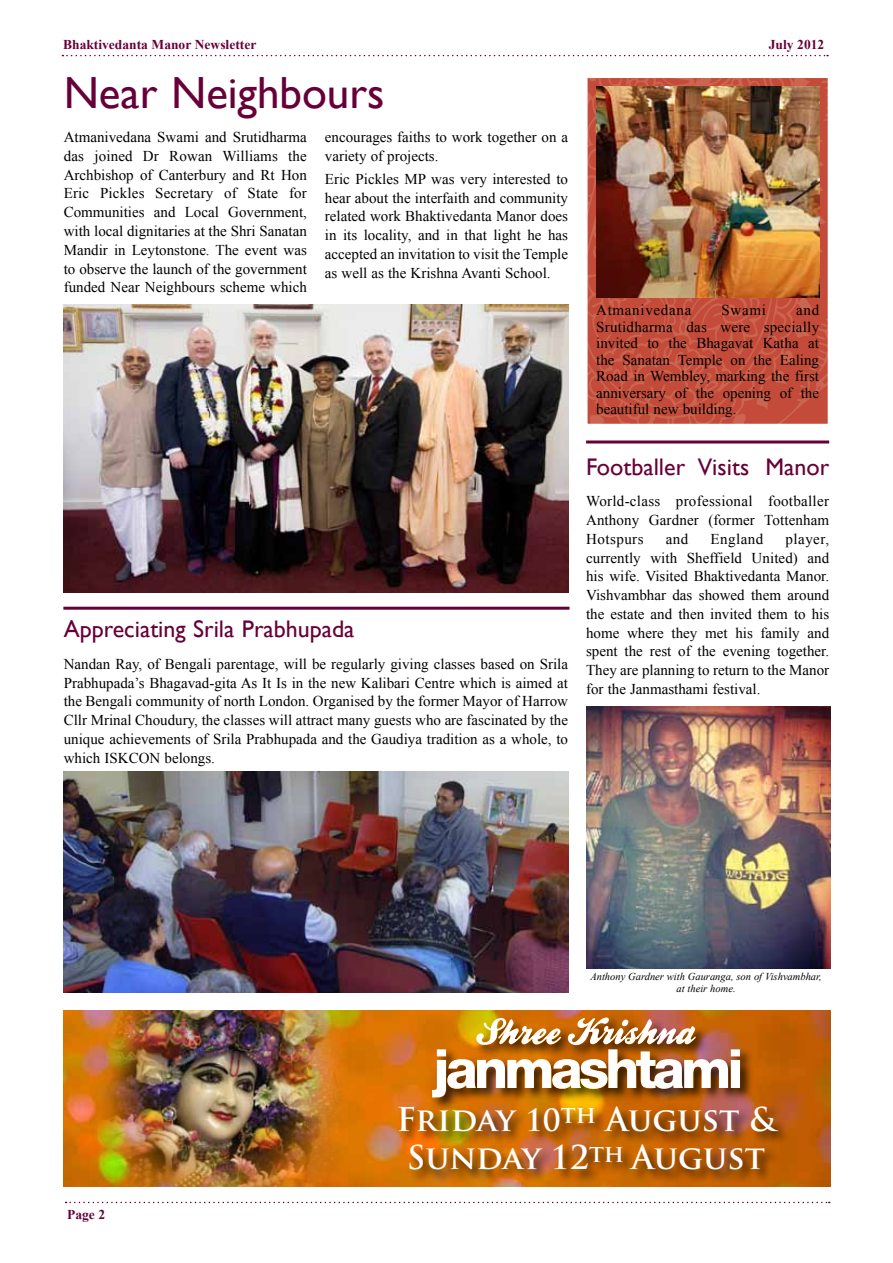
<style>
.page{position:relative;width:893px;height:1263px;background:#fff}
.page>*{position:absolute;margin:0;border:0;box-sizing:border-box;transform-origin:0 0}
.t1{font:45px "Gill Sans";color:#670038}
.t2{font:700 32.1px/38.4px "Trajan Pro";color:#fff;text-align:center}
.t3{font:24px "Gill Sans";color:#670038}
.t4{font:15px/18.8px "Times New Roman";color:#000;text-align:justify}
.t5{font:15px "Times New Roman";letter-spacing:.045em;color:#000}
.t6{font:15px "Times New Roman";letter-spacing:.03em;color:#000}
.t7{font:700 13.5px "Times New Roman";color:#670038}
.t8{font:italic 10.5px/12px "Times New Roman";color:#000;text-align:center}
.s1{font-size:30px}
</style>
<div class="page">
<svg style="left:66px;top:1202px;width:764px;height:1px"></svg>
<svg style="left:62px;top:55px;width:766px;height:1px"></svg>
<svg style="left:803px;top:80px;width:23px;height:342px;background:#c34f3c"></svg>
<svg style="left:589px;top:80px;width:214px;height:342px;background:#c5523f"></svg>
<svg style="left:610px;top:297px;width:42px;height:37px;background:#c34f3d"></svg>
<div style="left:586px;top:77px;width:243px;height:348px;border:2px solid #fff"></div>
<hr style="left:63px;top:607px;width:506px;height:3px;background:#670038">
<hr style="left:586px;top:440px;width:243px;height:3px;background:#670038">
<img style="left:64px;top:305px;width:504px;height:288px">
<img style="left:596px;top:87px;width:223px;height:210px">
<img style="left:586px;top:706px;width:244px;height:263px">
<img style="left:64px;top:772px;width:504px;height:221px">
<img style="left:465px;top:1010px;width:365px;height:176px">
<img style="left:63px;top:1010px;width:402px;height:176px">
<div style="left:475px;top:1016px;width:234px;height:43px;background:#000;opacity:.75"></div>
<div style="left:430px;top:1047px;width:324px;height:64px;background:#000;opacity:.75"></div>
<img style="left:432px;top:1017px;width:308px;height:80px">
<div style="left:398px;top:1104px;width:393px;height:80px;background:#000;opacity:.75"></div>
<p class="t7" style="left:63px;top:35px;width:195px">Bhaktivedanta Manor Newsletter</p>
<p class="t7" style="left:769px;top:35px;width:57px">July 2012</p>
<h1 class="t1" style="left:64px;top:66px;width:322px">Near Neighbours</h1>
<p class="t4" style="left:64px;top:128px;width:245px">Atmanivedana Swami and Srutidharma das joined Dr Rowan Williams the Archbishop of Canterbury and Rt Hon Eric Pickles Secretary of State for Communities and Local Government, with local dignitaries at the Shri Sanatan Mandir in Leytonstone. The event was to observe the launch of the government funded Near Neighbours scheme which</p>
<p class="t4" style="left:325px;top:128px;width:245px">encourages faiths to work together on a variety of projects.</p>
<p class="t4" style="left:325px;top:169px;width:245px">Eric Pickles MP was very interested to hear about the interfaith and community related work Bhaktivedanta Manor does in its locality, and in that light he has accepted an invitation to visit the Temple as well as the Krishna Avanti School.</p>
<h3 class="t3" style="left:64px;top:615px;width:292px">Appreciating Srila Prabhupada</h3>
<p class="t4" style="left:64px;top:654px;width:506px">Nandan Ray, of Bengali parentage, will be regularly giving classes based on Srila Prabhupada’s Bhagavad-gita As It Is in the new Kalibari Centre which is aimed at the Bengali community of north London. Organised by the former Mayor of Harrow Cllr Mrinal Choudury, the classes will attract many guests who are fascinated by the unique achievements of Srila Prabhupada and the Gaudiya tradition as a whole, to which ISKCON belongs.</p>
<p class="t4" style="left:596px;top:302px;width:225px;line-height:16.5px;text-indent:200px">and Srutidharma das were specially invited to the Bhagavat Katha at the Sanatan Temple on the Ealing Road in Wembley, marking the first anniversary of the opening of the beautiful new building.</p>
<p class="t5" style="left:596px;top:300px;width:97px">Atmanivedana</p>
<p class="t4" style="left:721px;top:301px;width:46px">Swami</p>
<h3 class="t3" style="left:586px;top:453px;width:245px">Footballer Visits Manor</h3>
<p class="t4" style="left:586px;top:492px;width:245px">World-class professional footballer Anthony Gardner (former Tottenham Hotspurs</p>
<p class="t4" style="left:586px;top:529px;width:245px;text-indent:199px">player, currently with Sheffield United) and his wife. Visited Bhaktivedanta Manor.<br>Vishvambhar das showed them around the estate and then invited them to his home where they met his family and spent the rest of the evening together.<br>They are planning to return to the Manor for the Janmasthami festival.</p>
<p class="t4" style="left:666px;top:529px;width:24px">and</p>
<p class="t6" style="left:710px;top:529px;width:54px">England</p>
<p class="t8" style="left:590px;top:970px;width:233px">Anthony Gardner with Gauranga, son of Vishvambhar, at their home.</p>
<p class="t7" style="left:67px;top:1205px;width:40px">Page 2</p>
<h2 class="t2" style="left:396px;top:1100px;width:381px">Friday <span class="s1">10</span><sup>th</sup> August &amp;<br>Sunday 12<sup>th</sup> August</h2>
</div>
